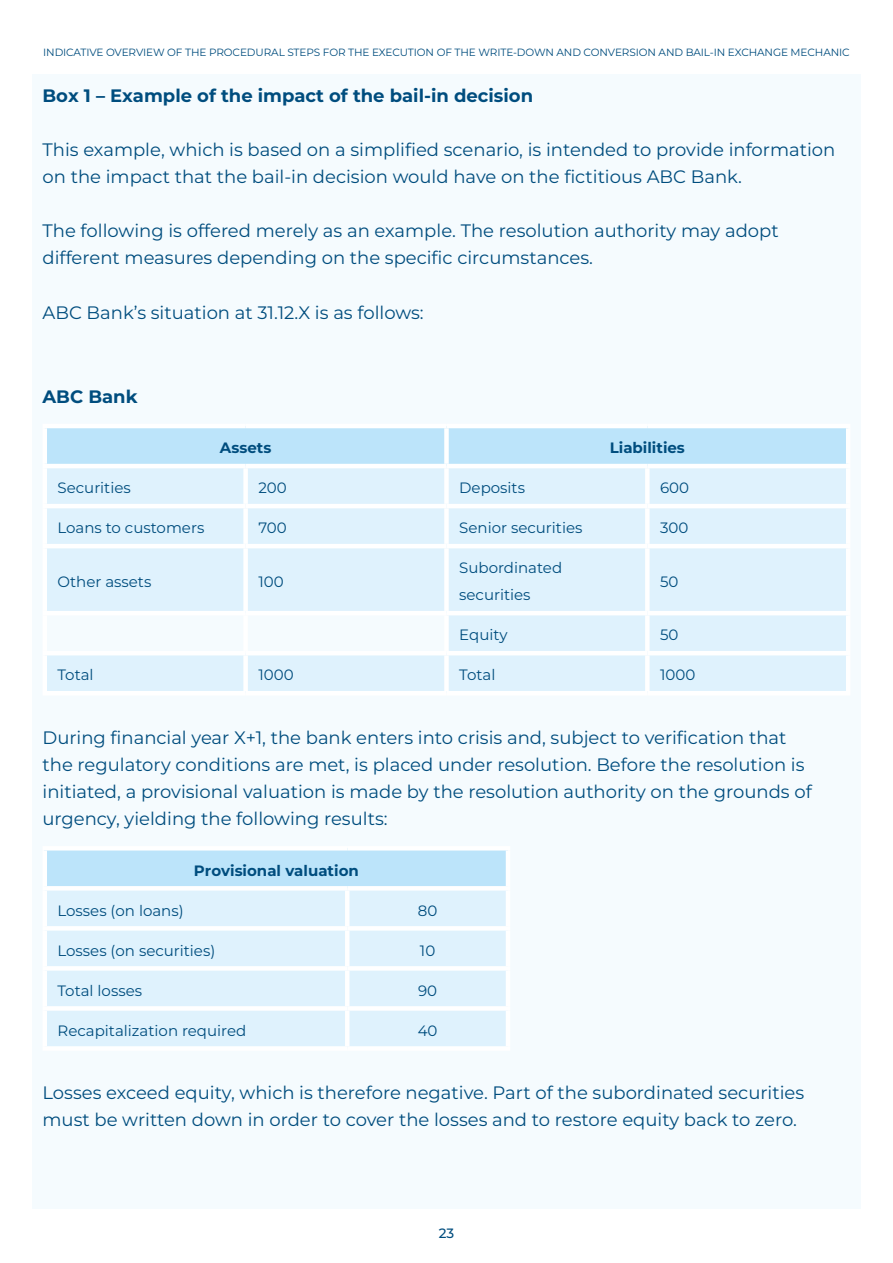
<style>
.page{position:relative;width:893px;height:1263px;background:#fff}
.page>*{position:absolute;margin:0;border:0;box-sizing:border-box;transform-origin:0 0}
.Testo_corrente{font:18px/27px "Montserrat";color:#004d7e}
.Testo_corrente-2{font:100 18px "Montserrat";color:#004d7e}
.Testo_corrente-3{font:15px/27px "Montserrat";color:#004d7e}
.Testo_corrente-4{font:100 15px "Montserrat";color:#004d7e}
.t1{font:100 13.5px "Montserrat";color:#014d7e}
.t2{font:10.5px "Montserrat";letter-spacing:-.01em;color:#014d7e}
</style>
<div class="page">
<div style="left:32px;top:74px;width:828px;height:1135px;background:#f5fbfe"></div>
<div style="left:47px;top:428px;width:799px;height:36px;background:#bce4fa"></div>
<div style="left:47px;top:468px;width:799px;height:223px;background:#dff2fd"></div>
<svg style="left:47px;top:615px;width:397px;height:36px"></svg>
<hr style="left:43px;top:424px;width:203px;height:4px;background:#fff">
<hr style="left:43px;top:428px;width:4px;height:36px;background:#fff">
<hr style="left:246px;top:424px;width:200px;height:4px;background:#fff">
<hr style="left:446px;top:424px;width:201px;height:4px;background:#fff">
<div style="left:444px;top:428px;width:5px;height:36px;background:#fff"></div>
<hr style="left:647px;top:424px;width:203px;height:4px;background:#fff">
<hr style="left:846px;top:428px;width:4px;height:36px;background:#fff">
<hr style="left:43px;top:464px;width:203px;height:4px;background:#fff">
<hr style="left:43px;top:468px;width:4px;height:36px;background:#fff">
<hr style="left:246px;top:464px;width:200px;height:4px;background:#fff">
<div style="left:243px;top:468px;width:5px;height:36px;background:#fff"></div>
<hr style="left:446px;top:464px;width:201px;height:4px;background:#fff">
<div style="left:444px;top:468px;width:5px;height:36px;background:#fff"></div>
<hr style="left:647px;top:464px;width:203px;height:4px;background:#fff">
<div style="left:645px;top:468px;width:5px;height:36px;background:#fff"></div>
<hr style="left:846px;top:468px;width:4px;height:36px;background:#fff">
<hr style="left:43px;top:504px;width:203px;height:4px;background:#fff">
<hr style="left:43px;top:508px;width:4px;height:36px;background:#fff">
<hr style="left:246px;top:504px;width:200px;height:4px;background:#fff">
<div style="left:243px;top:508px;width:5px;height:36px;background:#fff"></div>
<hr style="left:446px;top:504px;width:201px;height:4px;background:#fff">
<div style="left:444px;top:508px;width:5px;height:36px;background:#fff"></div>
<hr style="left:647px;top:504px;width:203px;height:4px;background:#fff">
<div style="left:645px;top:508px;width:5px;height:36px;background:#fff"></div>
<hr style="left:846px;top:508px;width:4px;height:36px;background:#fff">
<hr style="left:43px;top:544px;width:203px;height:4px;background:#fff">
<hr style="left:43px;top:548px;width:4px;height:63px;background:#fff">
<hr style="left:246px;top:544px;width:200px;height:4px;background:#fff">
<div style="left:243px;top:548px;width:5px;height:63px;background:#fff"></div>
<hr style="left:446px;top:544px;width:201px;height:4px;background:#fff">
<div style="left:444px;top:548px;width:5px;height:63px;background:#fff"></div>
<hr style="left:647px;top:544px;width:203px;height:4px;background:#fff">
<div style="left:645px;top:548px;width:5px;height:63px;background:#fff"></div>
<hr style="left:846px;top:548px;width:4px;height:63px;background:#fff">
<hr style="left:43px;top:611px;width:203px;height:4px;background:#fff">
<hr style="left:43px;top:615px;width:4px;height:36px;background:#fff">
<hr style="left:246px;top:611px;width:200px;height:4px;background:#fff">
<div style="left:243px;top:615px;width:5px;height:36px;background:#fff"></div>
<hr style="left:446px;top:611px;width:201px;height:4px;background:#fff">
<div style="left:444px;top:615px;width:5px;height:36px;background:#fff"></div>
<hr style="left:647px;top:611px;width:203px;height:4px;background:#fff">
<div style="left:645px;top:615px;width:5px;height:36px;background:#fff"></div>
<hr style="left:846px;top:615px;width:4px;height:36px;background:#fff">
<hr style="left:43px;top:651px;width:203px;height:4px;background:#fff">
<hr style="left:43px;top:655px;width:4px;height:36px;background:#fff">
<hr style="left:246px;top:651px;width:200px;height:4px;background:#fff">
<div style="left:243px;top:655px;width:5px;height:36px;background:#fff"></div>
<hr style="left:446px;top:651px;width:201px;height:4px;background:#fff">
<div style="left:444px;top:655px;width:5px;height:36px;background:#fff"></div>
<hr style="left:647px;top:651px;width:203px;height:4px;background:#fff">
<div style="left:645px;top:655px;width:5px;height:36px;background:#fff"></div>
<hr style="left:846px;top:655px;width:4px;height:36px;background:#fff">
<hr style="left:43px;top:691px;width:203px;height:4px;background:#fff">
<hr style="left:246px;top:691px;width:200px;height:4px;background:#fff">
<hr style="left:446px;top:691px;width:201px;height:4px;background:#fff">
<hr style="left:647px;top:691px;width:203px;height:4px;background:#fff">
<div style="left:45px;top:848px;width:463px;height:40px;background:#bce4fa"></div>
<div style="left:47px;top:891px;width:459px;height:155px;background:#dff2fd"></div>
<hr style="left:43px;top:846px;width:304px;height:4px;background:#fff">
<hr style="left:43px;top:850px;width:4px;height:36px;background:#fff">
<hr style="left:347px;top:846px;width:163px;height:4px;background:#fff">
<hr style="left:506px;top:850px;width:4px;height:36px;background:#fff">
<hr style="left:43px;top:886px;width:304px;height:4px;background:#fff">
<hr style="left:43px;top:890px;width:4px;height:36px;background:#fff">
<hr style="left:347px;top:886px;width:163px;height:4px;background:#fff">
<hr style="left:345px;top:890px;width:4px;height:36px;background:#fff">
<hr style="left:506px;top:890px;width:4px;height:36px;background:#fff">
<hr style="left:43px;top:926px;width:304px;height:4px;background:#fff">
<hr style="left:43px;top:930px;width:4px;height:36px;background:#fff">
<hr style="left:347px;top:926px;width:163px;height:4px;background:#fff">
<hr style="left:345px;top:930px;width:4px;height:36px;background:#fff">
<hr style="left:506px;top:930px;width:4px;height:36px;background:#fff">
<div style="left:43px;top:966px;width:304px;height:5px;background:#fff"></div>
<hr style="left:43px;top:971px;width:4px;height:35px;background:#fff">
<div style="left:347px;top:966px;width:163px;height:5px;background:#fff"></div>
<hr style="left:345px;top:971px;width:4px;height:35px;background:#fff">
<hr style="left:506px;top:971px;width:4px;height:35px;background:#fff">
<div style="left:43px;top:1006px;width:304px;height:5px;background:#fff"></div>
<hr style="left:43px;top:1011px;width:4px;height:35px;background:#fff">
<div style="left:347px;top:1006px;width:163px;height:5px;background:#fff"></div>
<hr style="left:345px;top:1011px;width:4px;height:35px;background:#fff">
<hr style="left:506px;top:1011px;width:4px;height:35px;background:#fff">
<div style="left:43px;top:1046px;width:304px;height:5px;background:#fff"></div>
<div style="left:347px;top:1046px;width:163px;height:5px;background:#fff"></div>
<p class="t2" style="left:43px;top:45px;width:808px">INDICATIVE OVERVIEW OF THE PROCEDURAL STEPS FOR THE EXECUTION OF THE WRITE-DOWN AND CONVERSION AND BAIL-IN EXCHANGE MECHANIC</p>
<p class="Testo_corrente-2" style="left:43px;top:84px;width:492px">Box 1 – Example of the impact of the bail-in decision</p>
<p class="Testo_corrente" style="left:43px;top:136px;width:794px">This example, which is based on a simplified scenario, is intended to provide information on the impact that the bail-in decision would have on the fictitious ABC Bank.</p>
<p class="Testo_corrente" style="left:43px;top:217px;width:738px">The following is offered merely as an example. The resolution authority may adopt different measures depending on the specific circumstances.</p>
<p class="Testo_corrente" style="left:43px;top:298px;width:383px">ABC Bank’s situation at 31.12.X is as follows:</p>
<p class="Testo_corrente-2" style="left:43px;top:384px;width:97px">ABC Bank</p>
<p class="Testo_corrente-4" style="left:220px;top:438px;width:53px">Assets</p>
<p class="Testo_corrente-4" style="left:610px;top:438px;width:77px">Liabilities</p>
<p class="Testo_corrente-3" style="left:58px;top:474px;width:75px">Securities</p>
<p class="Testo_corrente-3" style="left:258px;top:474px;width:30px">200</p>
<p class="Testo_corrente-3" style="left:459px;top:474px;width:67px">Deposits</p>
<p class="Testo_corrente-3" style="left:660px;top:474px;width:30px">600</p>
<p class="Testo_corrente-3" style="left:58px;top:514px;width:148px">Loans to customers</p>
<p class="Testo_corrente-3" style="left:258px;top:514px;width:30px">700</p>
<p class="Testo_corrente-3" style="left:459px;top:514px;width:125px">Senior securities</p>
<p class="Testo_corrente-3" style="left:660px;top:514px;width:30px">300</p>
<p class="Testo_corrente-3" style="left:58px;top:567px;width:95px">Other assets</p>
<p class="Testo_corrente-3" style="left:258px;top:567px;width:27px">100</p>
<p class="Testo_corrente-3" style="left:459px;top:554px;width:104px">Subordinated securities</p>
<p class="Testo_corrente-3" style="left:660px;top:567px;width:20px">50</p>
<p class="Testo_corrente-3" style="left:459px;top:621px;width:50px">Equity</p>
<p class="Testo_corrente-3" style="left:660px;top:621px;width:20px">50</p>
<p class="Testo_corrente-3" style="left:58px;top:661px;width:38px">Total</p>
<p class="Testo_corrente-3" style="left:258px;top:661px;width:37px">1000</p>
<p class="Testo_corrente-3" style="left:459px;top:661px;width:38px">Total</p>
<p class="Testo_corrente-3" style="left:660px;top:661px;width:37px">1000</p>
<p class="Testo_corrente" style="left:43px;top:723px;width:771px">During financial year X+1, the bank enters into crisis and, subject to verification that the regulatory conditions are met, is placed under resolution. Before the resolution is initiated, a provisional valuation is made by the resolution authority on the grounds of urgency, yielding the following results:</p>
<p class="Testo_corrente-4" style="left:194px;top:860px;width:166px">Provisional valuation</p>
<p class="Testo_corrente-3" style="left:58px;top:896px;width:128px">Losses (on loans)</p>
<p class="Testo_corrente-3" style="left:418px;top:896px;width:21px">80</p>
<p class="Testo_corrente-3" style="left:58px;top:936px;width:159px">Losses (on securities)</p>
<p class="Testo_corrente-3" style="left:420px;top:936px;width:17px">10</p>
<p class="Testo_corrente-3" style="left:58px;top:976px;width:86px">Total losses</p>
<p class="Testo_corrente-3" style="left:418px;top:976px;width:21px">90</p>
<p class="Testo_corrente-3" style="left:58px;top:1016px;width:190px">Recapitalization required</p>
<p class="Testo_corrente-3" style="left:418px;top:1016px;width:21px">40</p>
<p class="Testo_corrente" style="left:43px;top:1078px;width:763px">Losses exceed equity, which is therefore negative. Part of the subordinated securities must be written down in order to cover the losses and to restore equity back to zero.</p>
<p class="t1" style="left:439px;top:1224px;width:17px">23</p>
</div>
